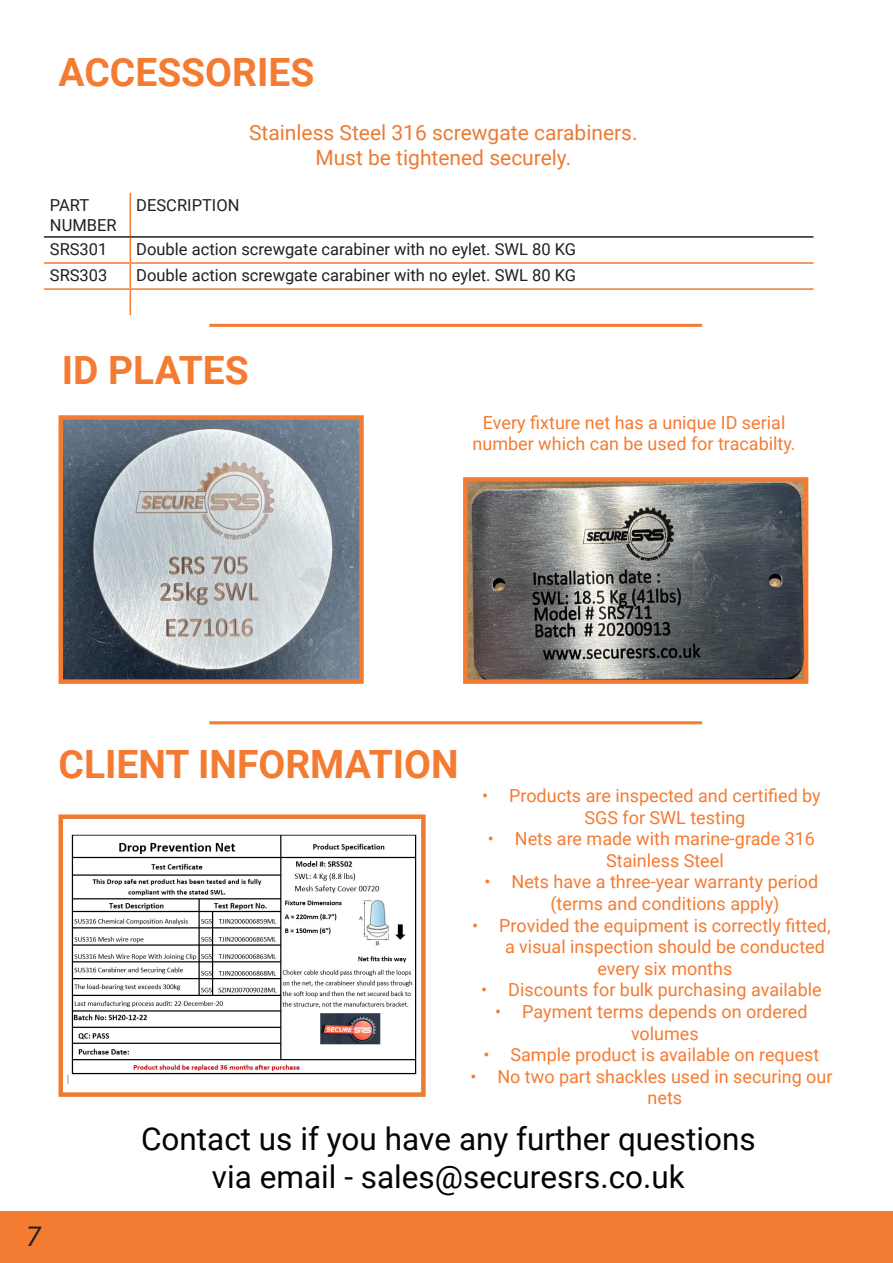
<style>
.page{position:relative;width:893px;height:1263px;background:#fff}
.page>*{position:absolute;margin:0;border:0;box-sizing:border-box;transform-origin:0 0}
.t1{font:700 39px "Roboto";color:#f47b32}
.t2{font:31.5px "Roboto";color:#040503}
.t3{font:italic 27px "Roboto";color:#231f20}
.t4{font:21px "Roboto";color:#ec7b34}
.t5{font:18px/21.6px "Roboto";color:#f47b32}
.t6{font:16.5px/19.8px "Roboto";color:#231f20}
</style>
<div class="page">
<img style="left:64px;top:420px;width:295px;height:259px">
<div style="left:59px;top:415px;width:305px;height:269px;border:4px solid #f47b32"></div>
<div style="left:0;top:1211px;width:893px;height:52px;background:#f47b32"></div>
<img style="left:67px;top:834px;width:350px;height:249px">
<div style="left:59px;top:814px;width:367px;height:283px;border:4px solid #ec7b34"></div>
<hr style="left:130px;top:193px;width:1px;height:43px;background:#f47b32">
<hr style="left:44px;top:262px;width:86px;height:2px;background:#f47b32">
<hr style="left:130px;top:262px;width:683px;height:2px;background:#f47b32">
<hr style="left:44px;top:288px;width:86px;height:2px;background:#f47b32">
<hr style="left:130px;top:288px;width:683px;height:2px;background:#f47b32">
<svg style="left:130px;top:238px;width:1px;height:77px"></svg>
<hr style="left:44px;top:236px;width:86px;height:2px;background:#231f20">
<hr style="left:130px;top:236px;width:683px;height:2px;background:#231f20">
<img style="left:468px;top:482px;width:335px;height:197px">
<div style="left:463px;top:477px;width:345px;height:207px;border:4px solid #f47b32"></div>
<hr style="left:209px;top:324px;width:493px;height:3px;background:#f47b32">
<hr style="left:209px;top:721px;width:493px;height:3px;background:#f47b32">
<p class="t1" style="left:59px;top:44px;width:257px">ACCESSORIES</p>
<p class="t4" style="left:249px;top:118px;width:390px">Stainless Steel 316 screwgate carabiners.</p>
<p class="t4" style="left:315px;top:143px;width:257px">Must be tightened securely.</p>
<p class="t6" style="left:50px;top:195px;width:68px">PART<br>NUMBER</p>
<p class="t6" style="left:136px;top:195px;width:105px">DESCRIPTION</p>
<p class="t6" style="left:50px;top:239px;width:59px">SRS301</p>
<p class="t6" style="left:136px;top:239px;width:441px">Double action screwgate carabiner with no eylet. SWL 80 KG</p>
<p class="t6" style="left:50px;top:265px;width:59px">SRS303</p>
<p class="t6" style="left:136px;top:265px;width:441px">Double action screwgate carabiner with no eylet. SWL 80 KG</p>
<p class="t1" style="left:62px;top:342px;width:189px">ID PLATES</p>
<p class="t5" style="left:472px;top:411px;width:325px;text-align:center">Every fixture net has a unique ID serial number which can be used for tracabilty.</p>
<p class="t3" style="left:26px;top:1217px;width:16px">7</p>
<p class="t1" style="left:59px;top:737px;width:402px">CLIENT INFORMATION</p>
<p class="t5" style="left:584px;top:784px;width:238px;text-indent:-102px">• Products are inspected and certified by<br>SGS for SWL testing</p>
<p class="t5" style="left:606px;top:827px;width:210px;text-indent:-118px">• Nets are made with marine-grade 316<br>Stainless Steel</p>
<p class="t5" style="left:550px;top:870px;width:269px;text-indent:-66px">• Nets have a three-year warranty period (terms and conditions apply)</p>
<p class="t5" style="left:472px;top:914px;width:360px">• Provided the equipment is correctly fitted,</p>
<p class="t5" style="left:505px;top:935px;width:321px">a visual inspection should be conducted</p>
<p class="t5" style="left:597px;top:957px;width:136px">every six months</p>
<p class="t5" style="left:481px;top:978px;width:342px">• Discounts for bulk purchasing available</p>
<p class="t5" style="left:631px;top:1000px;width:178px;text-indent:-136px">• Payment terms depends on ordered volumes</p>
<p class="t5" style="left:483px;top:1043px;width:337px">• Sample product is available on request</p>
<p class="t5" style="left:648px;top:1065px;width:186px;text-indent:-177px">• No two part shackles used in securing our nets</p>
<p class="t2" style="left:141px;top:1117px;width:616px">Contact us if you have any further questions</p>
<p class="t2" style="left:212px;top:1155px;width:474px">via email - sales@securesrs.co.uk</p>
</div>
